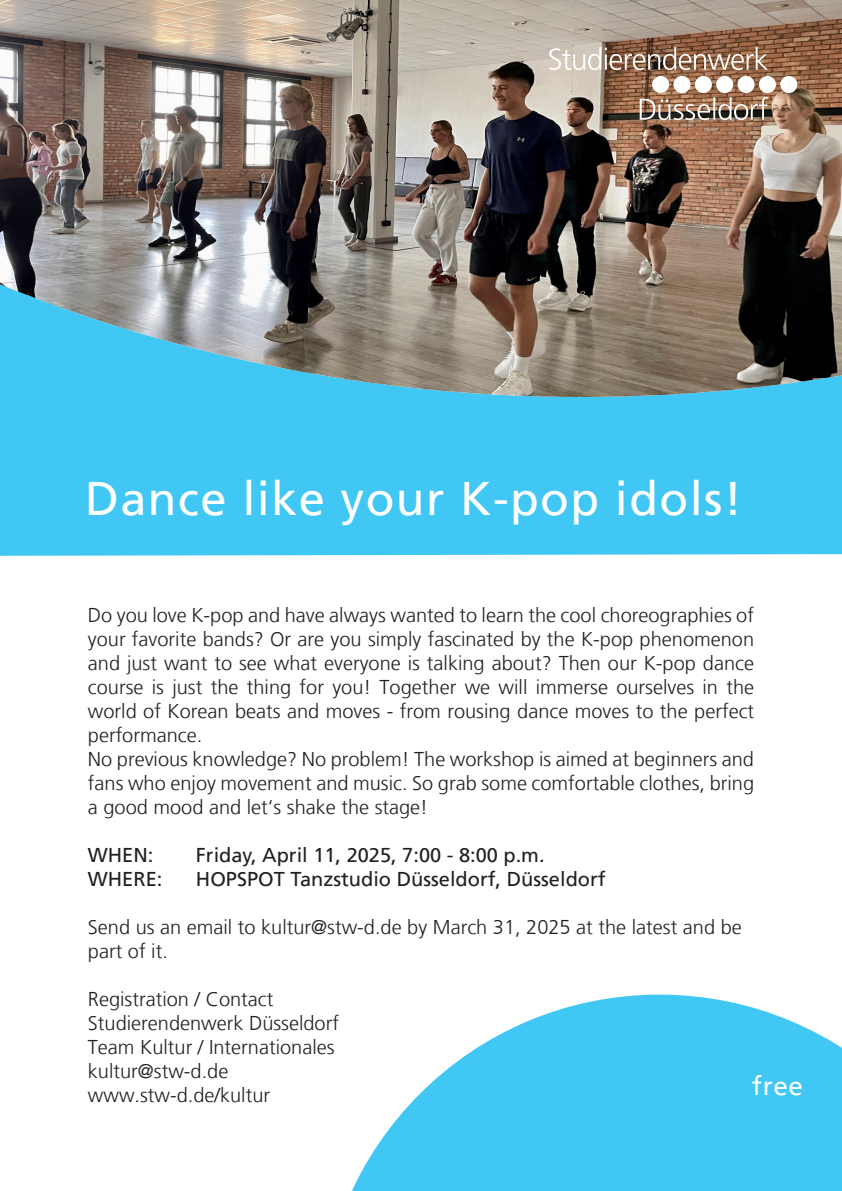
<style>
.page{position:relative;width:842px;height:1191px;background:#fff}
.page>*{position:absolute;margin:0;border:0;box-sizing:border-box;transform-origin:0 0}
.t1{font:47px "Frutiger LT";letter-spacing:.03em;color:#fff}
.t2{font:26px "Frutiger LT";color:#fff}
.t3{font:300 20px/24px "Frutiger LT";color:#231f20;text-align:justify}
.t4{font:20px "Frutiger LT";color:#231f20}
</style>
<div class="page">
<svg style="left:352px;top:994px;width:490px;height:197px;fill:#40c7f4"></svg>
<div style="left:0;top:397px;width:842px;height:159px;background:#40c7f4"></div>
<img style="left:0;top:0;width:842px;height:397px">
<svg style="left:640px;top:76px;width:157px;height:44px"></svg>
<svg style="left:549px;top:47px;width:219px;height:23px;background:#ab917f"></svg>
<p class="t1" style="left:85px;top:470px;width:659px">Dance like your K-pop idols!</p>
<p class="t3" style="left:88px;top:603px;width:668px">Do you love K-pop and have always wanted to learn the cool choreographies of your favorite bands? Or are you simply fascinated by the K-pop phenomenon and just want to see what everyone is talking about? Then our K-pop dance course is just the thing for you! Together we will immerse ourselves in the world of Korean beats and moves - from rousing dance moves to the perfect performance.</p>
<p class="t3" style="left:88px;top:747px;width:668px">No previous knowledge? No problem! The workshop is aimed at beginners and fans who enjoy movement and music. So grab some comfortable clothes, bring a good mood and let‘s shake the stage!</p>
<p class="t4" style="left:88px;top:843px;width:67px">WHEN:</p>
<p class="t4" style="left:196px;top:843px;width:350px">Friday, April 11, 2025, 7:00 - 8:00 p.m.</p>
<p class="t4" style="left:88px;top:867px;width:76px">WHERE:</p>
<p class="t4" style="left:196px;top:867px;width:411px">HOPSPOT Tanzstudio Düsseldorf, Düsseldorf</p>
<p class="t3" style="left:88px;top:915px;width:655px">Send us an email to kultur@stw-d.de by March 31, 2025 at the latest and be part of it.</p>
<p class="t3" style="left:88px;top:987px;width:187px">Registration / Contact</p>
<p class="t3" style="left:88px;top:1011px;width:253px">Studierendenwerk Düsseldorf</p>
<p class="t3" style="left:88px;top:1035px;width:248px">Team Kultur / Internationales</p>
<p class="t3" style="left:88px;top:1059px;width:142px">kultur@stw-d.de</p>
<p class="t3" style="left:88px;top:1083px;width:184px">www.stw-d.de/kultur</p>
<p class="t2" style="left:752px;top:1071px;width:53px">free</p>
</div>
